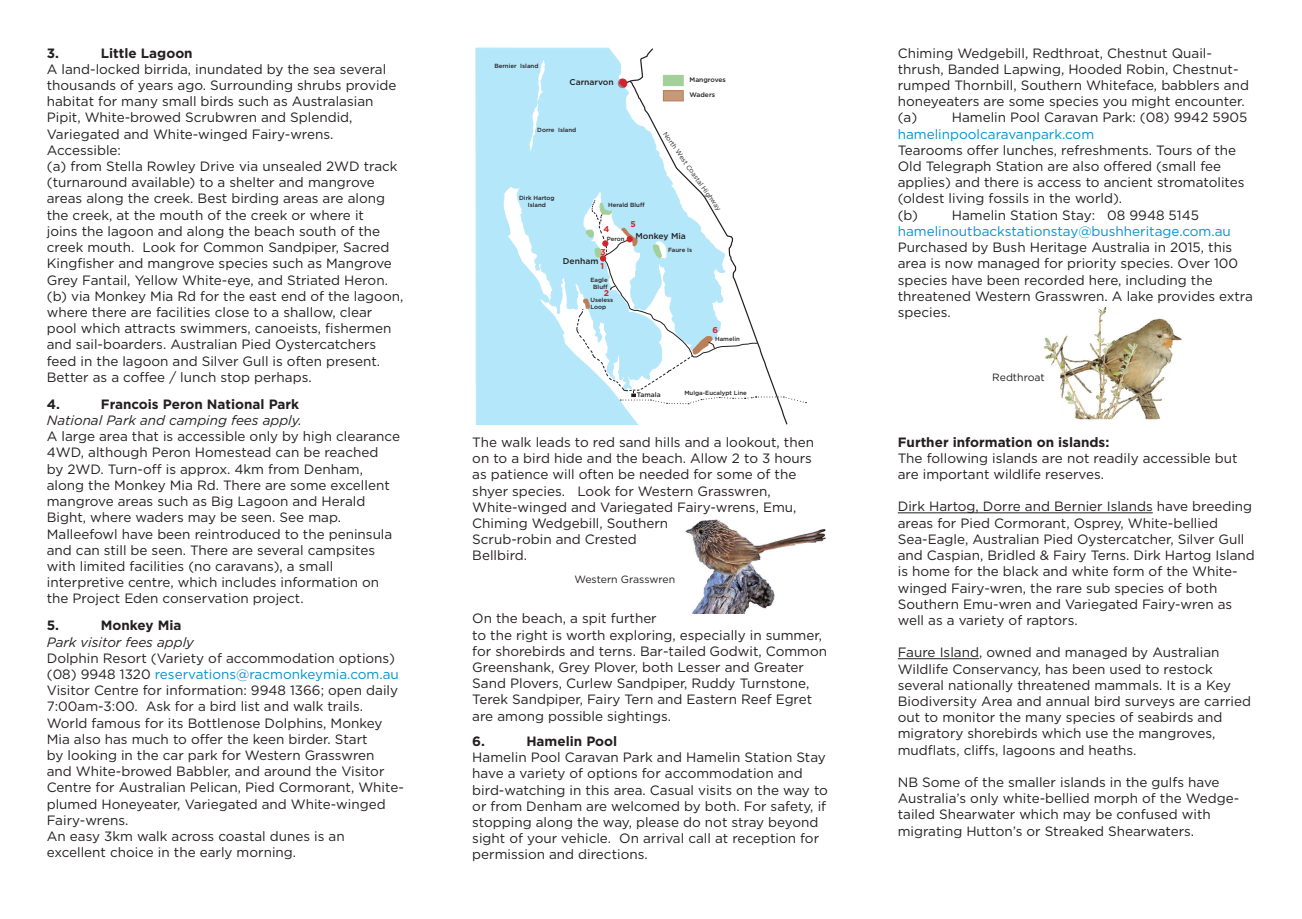
<style>
.page{position:relative;width:1302px;height:919px;background:#fff}
.page>*{position:absolute;margin:0;border:0;box-sizing:border-box;transform-origin:0 0}
.t1{font:13.5px/16.2px "Gotham";color:#231f20}
.t2{font:700 13.5px "Gotham";color:#231f20}
.t3{font:13.5px "Gotham";color:#0093d0}
.t4{font:italic 13.5px "Gotham";color:#231f20}
.t5{font:10.5px "Gotham";color:#231f20}
.t6{font:500 8.4px "Gotham";color:#231f20}
.t7{font:700 8.4px "Gotham";color:#d1232a}
.t8{font:6.6px "Gotham";color:#231f20}
.t9{font:500 6.6px "Gotham";color:#231f20}
.t10{font:500 6px/7.2px "Gotham";color:#231f20;text-align:center}
.s1{color:#0093d0}
</style>
<div class="page">
<hr style="left:897px;top:512px;width:255px;height:1px;background:#231f20">
<hr style="left:897px;top:658px;width:81px;height:1px;background:#231f20">
<svg style="left:475px;top:47px;width:215px;height:378px;fill:#b5e7fa"></svg>
<svg style="left:529px;top:60px;width:16px;height:92px"></svg>
<svg style="left:576px;top:151px;width:230px;height:253px"></svg>
<div style="left:663px;top:75px;width:20px;height:11px;background:#a3cf9a"></div>
<div style="left:663px;top:91px;width:20px;height:10px;background:#c89878"></div>
<div style="left:663px;top:90px;width:20px;height:11px;border:1px solid #bc7e57"></div>
<img style="left:685px;top:519px;width:141px;height:94px">
<img style="left:1044px;top:307px;width:138px;height:113px">
<p class="t2" style="left:47px;top:44px;width:14px">3.</p>
<p class="t2" style="left:101px;top:44px;width:93px">Little Lagoon</p>
<p class="t1" style="left:47px;top:61px;width:358px">A land-locked birrida, inundated by the sea several thousands of years ago. Surrounding shrubs provide habitat for many small birds such as Australasian Pipit, White-browed Scrubwren and Splendid, Variegated and White-winged Fairy-wrens.<br>Accessible:<br>(a) from Stella Rowley Drive via unsealed 2WD track (turnaround available) to a shelter and mangrove areas along the creek. Best birding areas are along the creek, at the mouth of the creek or where it<br>joins the lagoon and along the beach south of the creek mouth. Look for Common Sandpiper, Sacred Kingfisher and mangrove species such as Mangrove Grey Fantail, Yellow White-eye, and Striated Heron. (b) via Monkey Mia Rd for the east end of the lagoon, where there are facilities close to a shallow, clear pool which attracts swimmers, canoeists, fishermen and sail-boarders. Australian Pied Oystercatchers feed in the lagoon and Silver Gull is often present.<br>Better as a coffee / lunch stop perhaps.</p>
<p class="t2" style="left:47px;top:395px;width:15px">4.</p>
<p class="t2" style="left:101px;top:395px;width:200px">Francois Peron National Park</p>
<p class="t4" style="left:47px;top:411px;width:256px">National Park and camping fees apply.</p>
<p class="t1" style="left:47px;top:428px;width:354px">A large area that is accessible only by high clearance 4WD, although Peron Homestead can be reached<br>by 2WD. Turn-off is approx. 4km from Denham, along the Monkey Mia Rd. There are some excellent mangrove areas such as Big Lagoon and Herald Bight, where waders may be seen. See map.<br>Malleefowl have been reintroduced to the peninsula and can still be seen. There are several campsites with limited facilities (no caravans), a small interpretive centre, which includes information on the Project Eden conservation project.</p>
<p class="t2" style="left:47px;top:616px;width:14px">5.</p>
<p class="t2" style="left:101px;top:616px;width:82px">Monkey Mia</p>
<p class="t4" style="left:47px;top:633px;width:149px">Park visitor fees apply</p>
<p class="t1" style="left:47px;top:649px;width:358px">Dolphin Resort (Variety of accommodation options) (08) 9948 1320 <span class="s1">reservations@racmonkeymia.com.au </span>Visitor Centre for information: 9948 1366; open daily 7:00am-3:00. Ask for a bird list and walk trails.<br>World famous for its Bottlenose Dolphins, Monkey Mia also has much to offer the keen birder. Start<br>by looking in the car park for Western Grasswren<br>and White-browed Babbler, and around the Visitor Centre for Australian Pelican, Pied Cormorant, White&shy;plumed Honeyeater, Variegated and White-winged Fairy-wrens.<br>An easy 3km walk across coastal dunes is an excellent choice in the early morning.</p>
<p class="t10" style="left:494px;top:62px;width:46px">Bernier Island</p>
<p class="t6" style="left:569px;top:77px;width:46px">Carnarvon</p>
<p class="t9" style="left:689px;top:76px;width:38px">Mangroves</p>
<p class="t9" style="left:689px;top:91px;width:27px">Waders</p>
<p class="t10" style="left:537px;top:126px;width:41px">Dorre Island</p>
<p class="t10" style="left:519px;top:194px;width:37px">Dirk Hartog<br>Island</p>
<p class="t8" style="left:668px;top:130px;width:96px;rotate:55deg">North West Coastal Highway</p>
<p class="t10" style="left:608px;top:201px;width:38px">Herald Bluff</p>
<p class="t10" style="left:606px;top:235px;width:19px">Peron</p>
<p class="t7" style="left:630px;top:218px;width:7px">5</p>
<p class="t7" style="left:603px;top:223px;width:7px">4</p>
<p class="t6" style="left:635px;top:230px;width:52px">Monkey Mia</p>
<p class="t7" style="left:600px;top:246px;width:7px">3</p>
<p class="t10" style="left:668px;top:246px;width:26px">Faure Is</p>
<p class="t6" style="left:563px;top:255px;width:37px">Denham</p>
<p class="t7" style="left:600px;top:260px;width:5px">1</p>
<p class="t10" style="left:590px;top:276px;width:19px">Eagle<br>Bluff</p>
<p class="t7" style="left:604px;top:287px;width:7px">2</p>
<p class="t10" style="left:590px;top:296px;width:24px;text-align:left">Useless<br>Loop</p>
<p class="t7" style="left:712px;top:325px;width:7px">6</p>
<p class="t10" style="left:715px;top:335px;width:26px">Hamelin</p>
<p class="t9" style="left:637px;top:390px;width:25px">Tamala</p>
<p class="t10" style="left:684px;top:389px;width:64px">Mulga-Eucalypt Line</p>
<p class="t1" style="left:472px;top:433px;width:343px">The walk leads to red sand hills and a lookout, then on to a bird hide and the beach. Allow 2 to 3 hours as patience will often be needed for some of the shyer species. Look for Western Grasswren, White-winged and Variegated Fairy-wrens, Emu, Chiming Wedgebill, Southern<br>Scrub-robin and Crested<br>Bellbird.</p>
<p class="t5" style="left:574px;top:573px;width:102px">Western Grasswren</p>
<p class="t1" style="left:472px;top:610px;width:356px">On the beach, a spit further<br>to the right is worth exploring, especially in summer, for shorebirds and terns. Bar-tailed Godwit, Common Greenshank, Grey Plover, both Lesser and Greater Sand Plovers, Curlew Sandpiper, Ruddy Turnstone, Terek Sandpiper, Fairy Tern and Eastern Reef Egret are among possible sightings.</p>
<p class="t2" style="left:472px;top:732px;width:14px">6.</p>
<p class="t2" style="left:526px;top:732px;width:92px">Hamelin Pool</p>
<p class="t1" style="left:472px;top:748px;width:357px">Hamelin Pool Caravan Park and Hamelin Station Stay have a variety of options for accommodation and bird-watching in this area. Casual visits on the way to or from Denham are welcomed by both. For safety, if stopping along the way, please do not stray beyond sight of your vehicle. On arrival call at reception for permission and directions.</p>
<p class="t1" style="left:897px;top:44px;width:352px">Chiming Wedgebill, Redthroat, Chestnut Quail&shy;thrush, Banded Lapwing, Hooded Robin, Chestnut&shy;rumped Thornbill, Southern Whiteface, babblers and honeyeaters are some species you might encounter. (a)</p>
<p class="t1" style="left:951px;top:109px;width:297px">Hamelin Pool Caravan Park: (08) 9942 5905</p>
<p class="t3" style="left:897px;top:125px;width:198px">hamelinpoolcaravanpark.com</p>
<p class="t1" style="left:897px;top:142px;width:348px">Tearooms offer lunches, refreshments. Tours of the Old Telegraph Station are also offered (small fee applies) and there is access to ancient stromatolites (oldest living fossils in the world).<br>(b)</p>
<p class="t1" style="left:951px;top:206px;width:249px">Hamelin Station Stay: 08 9948 5145</p>
<p class="t3" style="left:897px;top:222px;width:334px">hamelinoutbackstationstay@bushheritage.com.au</p>
<p class="t1" style="left:897px;top:239px;width:356px">Purchased by Bush Heritage Australia in 2015, this area is now managed for priority species. Over 100 species have been recorded here, including the threatened Western Grasswren. A lake provides extra species.</p>
<p class="t5" style="left:992px;top:370px;width:54px">Redthroat</p>
<p class="t2" style="left:897px;top:433px;width:213px">Further information on islands:</p>
<p class="t1" style="left:897px;top:449px;width:341px">The following islands are not readily accessible but are important wildlife reserves.</p>
<p class="t1" style="left:897px;top:498px;width:358px">Dirk Hartog, Dorre and Bernier Islands have breeding areas for Pied Cormorant, Osprey, White-bellied Sea-Eagle, Australian Pied Oystercatcher, Silver Gull and Caspian, Bridled &amp; Fairy Terns. Dirk Hartog Island is home for the black and white form of the White&shy;winged Fairy-wren, the rare sub species of both Southern Emu-wren and Variegated Fairy-wren as well as a variety of raptors.</p>
<p class="t1" style="left:897px;top:644px;width:355px">Faure Island, owned and managed by Australian Wildlife Conservancy, has been used to restock several nationally threatened mammals. It is a Key Biodiversity Area and annual bird surveys are carried out to monitor the many species of seabirds and migratory shorebirds which use the mangroves, mudflats, cliffs, lagoons and heaths.</p>
<p class="t1" style="left:897px;top:773px;width:343px">NB Some of the smaller islands in the gulfs have Australia’s only white-bellied morph of the Wedge&shy;tailed Shearwater which may be confused with migrating Hutton’s or Streaked Shearwaters.</p>
</div>
